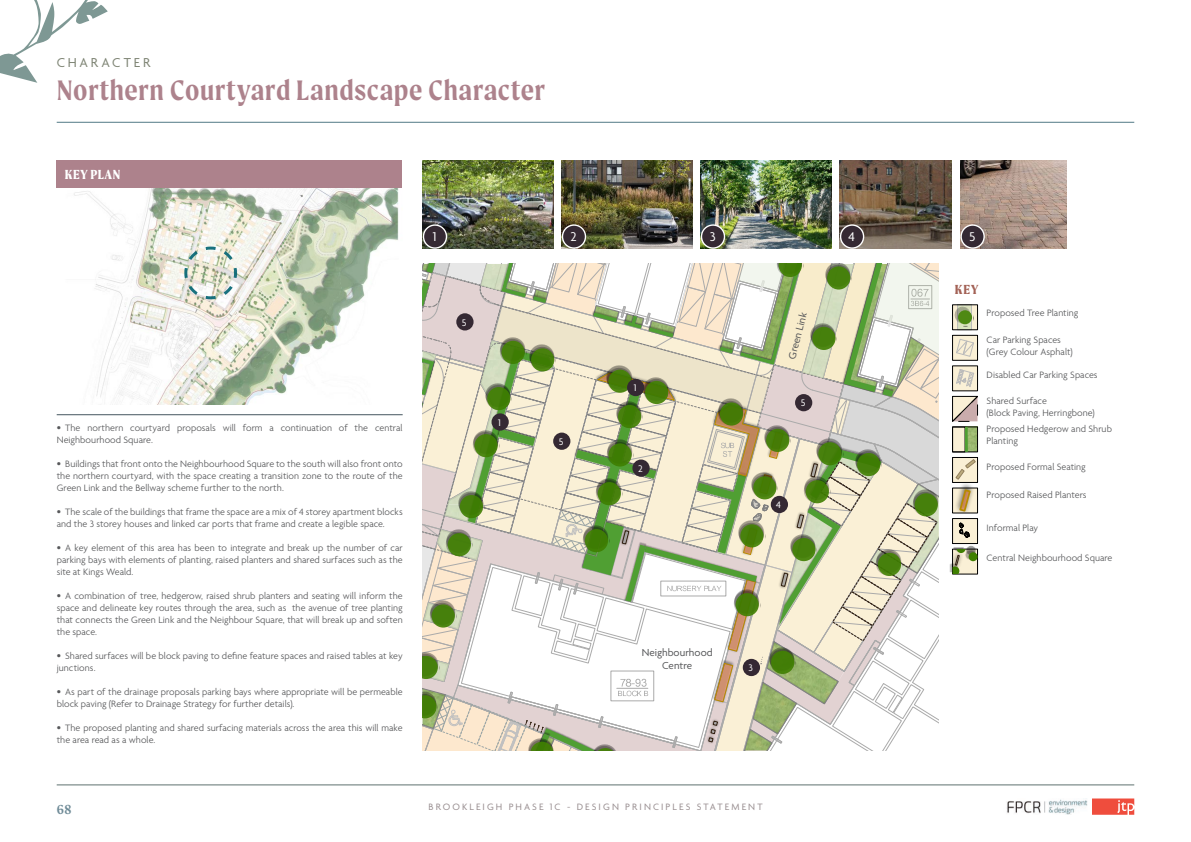
<style>
.page{position:relative;width:1191px;height:842px;background:#fff}
.page>*{position:absolute;margin:0;border:0;box-sizing:border-box;transform-origin:0 0}
.t1{font:600 30px "Moret";letter-spacing:.02em;color:#ad828c}
.t2{font:14px "Agenda";letter-spacing:.2em;color:#7f8575}
.t3{font:700 14px "Moret";letter-spacing:.04em;color:#fff}
.t4{font:700 14px "Moret";color:#a36256}
.t5{font:600 14px "Moret";color:#708c98}
.t6{font:13.8px "Agenda";color:#fff}
._1B_7mm_caption_indent{font:11px/13.2px "Agenda";letter-spacing:.005em;color:#57585a;text-align:center}
.t7{font:10.3px "Agenda";color:#fff}
.t8{font:300 10px/12px "Agenda";letter-spacing:.005em;color:#57585a}
.t9{font:10px "Agenda";letter-spacing:.21em;color:#998f91}
.s1{font-size:12px}
</style>
<div class="page">
<hr style="left:57px;top:785px;width:1077px;height:1px;background:#5f726f">
<hr style="left:57px;top:122px;width:1077px;height:1px;background:#527986">
<svg style="left:1092px;top:798px;width:42px;height:17px"></svg>
<svg style="left:0;top:0;width:108px;height:123px"></svg>
<img style="left:1006px;top:798px;width:82px;height:17px">
<svg style="left:422px;top:264px;width:516px;height:486px"></svg>
<img style="left:74px;top:188px;width:325px;height:216px">
<svg style="left:183px;top:246px;width:55px;height:54px"></svg>
<img style="left:840px;top:160px;width:111px;height:89px">
<img style="left:562px;top:160px;width:130px;height:89px">
<img style="left:423px;top:160px;width:131px;height:89px">
<img style="left:701px;top:160px;width:130px;height:89px">
<img style="left:960px;top:160px;width:106px;height:89px">
<div style="left:952px;top:549px;width:25px;height:25px;background:#faf0d6"></div>
<img style="left:954px;top:307px;width:21px;height:21px">
<div style="left:958px;top:310px;width:14px;height:14px;background:#4f8913;border-radius:50%"></div>
<div style="left:952px;top:335px;width:25px;height:25px;background:#faf0d6"></div>
<div style="left:952px;top:335px;width:25px;height:25px;border:1px solid #000"></div>
<div style="left:952px;top:366px;width:25px;height:25px;background:#f5e1ad;opacity:.5"></div>
<div style="left:952px;top:518px;width:25px;height:25px;background:#faf0d6"></div>
<div style="left:952px;top:518px;width:25px;height:26px;border:1px solid #000"></div>
<svg style="left:959px;top:523px;width:11px;height:15px"></svg>
<svg style="left:952px;top:396px;width:27px;height:56px;background:#b7b69d"></svg>
<svg style="left:956px;top:369px;width:18px;height:18px"></svg>
<svg style="left:956px;top:339px;width:17px;height:18px"></svg>
<div style="left:952px;top:305px;width:25px;height:25px;border:1px solid #000"></div>
<img style="left:950px;top:572px;width:13px;height:3px">
<img style="left:949px;top:548px;width:4px;height:24px">
<img style="left:953px;top:547px;width:11px;height:2px">
<svg style="left:952px;top:549px;width:13px;height:25px"></svg>
<img style="left:965px;top:543px;width:14px;height:27px">
<img style="left:964px;top:548px;width:15px;height:17px">
<div style="left:968px;top:552px;width:9px;height:9px;background:#3f7f00;border-radius:50%"></div>
<div style="left:952px;top:457px;width:25px;height:25px;background:#f5e1ad;opacity:.5"></div>
<div style="left:952px;top:457px;width:25px;height:25px;border:1px solid #000"></div>
<img style="left:952px;top:479px;width:25px;height:42px">
<svg style="left:958px;top:488px;width:14px;height:25px"></svg>
<hr style="left:57px;top:414px;width:346px;height:1px;background:#45555f">
<div style="left:423px;top:225px;width:23px;height:23px;background:#352933;border-radius:50%"></div>
<div style="left:423px;top:224px;width:24px;height:25px;border:1px solid #fff;border-radius:50%"></div>
<div style="left:491px;top:413px;width:18px;height:18px;background:#352933;border-radius:50%"></div>
<div style="left:632px;top:459px;width:17px;height:18px;background:#352933;border-radius:50%"></div>
<div style="left:770px;top:496px;width:18px;height:17px;background:#352933;border-radius:50%"></div>
<div style="left:743px;top:659px;width:17px;height:17px;background:#352933;border-radius:50%"></div>
<div style="left:553px;top:433px;width:17px;height:17px;background:#352933;border-radius:50%"></div>
<div style="left:701px;top:225px;width:23px;height:23px;background:#352933;border-radius:50%"></div>
<div style="left:701px;top:224px;width:24px;height:25px;border:1px solid #fff;border-radius:50%"></div>
<div style="left:961px;top:225px;width:23px;height:23px;background:#352933;border-radius:50%"></div>
<div style="left:960px;top:224px;width:24px;height:25px;border:1px solid #fff;border-radius:50%"></div>
<div style="left:562px;top:225px;width:23px;height:23px;background:#352933;border-radius:50%"></div>
<div style="left:562px;top:224px;width:24px;height:25px;border:1px solid #fff;border-radius:50%"></div>
<div style="left:840px;top:225px;width:23px;height:23px;background:#352933;border-radius:50%"></div>
<div style="left:840px;top:224px;width:24px;height:25px;border:1px solid #fff;border-radius:50%"></div>
<div style="left:456px;top:313px;width:17px;height:17px;background:#352933;border-radius:50%"></div>
<div style="left:795px;top:394px;width:17px;height:17px;background:#352933;border-radius:50%"></div>
<div style="left:627px;top:379px;width:17px;height:17px;background:#352933;border-radius:50%"></div>
<div style="left:56px;top:160px;width:346px;height:28px;background:#ad828c"></div>
<p class="t2" style="left:57px;top:54px;width:95px">CHARACTER</p>
<p class="t1" style="left:57px;top:73px;width:490px">Northern Courtyard Landscape Character</p>
<p class="t3" style="left:65px;top:167px;width:57px">KEY PLAN</p>
<p class="t6" style="left:433px;top:229px;width:5px">1</p>
<p class="t7" style="left:462px;top:316px;width:6px">5</p>
<p class="t8" style="left:57px;top:422px;width:347px"><span class="s1">•</span> The northern courtyard proposals will form a continuation of the central<br>Neighbourhood Square.</p>
<p class="t8" style="left:57px;top:458px;width:347px;text-align:justify"><span class="s1">•</span> Buildings that front onto the Neighbourhood Square to the south will also front onto the northern courtyard, with the space creating a transition zone to the route of the Green Link and the Bellway scheme further to the north.</p>
<p class="t8" style="left:57px;top:506px;width:347px"><span class="s1">•</span> The scale of the buildings that frame the space are a mix of 4 storey apartment blocks and the 3 storey houses and linked car ports that frame and create a legible space.</p>
<p class="t8" style="left:57px;top:542px;width:347px;text-align:justify"><span class="s1">•</span> A key element of this area has been to integrate and break up the number of car parking bays with elements of planting, raised planters and shared surfaces such as the site at Kings Weald.</p>
<p class="t8" style="left:57px;top:590px;width:347px;text-align:justify"><span class="s1">•</span> A combination of tree, hedgerow, raised shrub planters and seating will inform the space and delineate key routes through the area, such as the avenue of tree planting that connects the Green Link and the Neighbour Square, that will break up and soften the space.</p>
<p class="t8" style="left:57px;top:650px;width:347px"><span class="s1">•</span> Shared surfaces will be block paving to define feature spaces and raised tables at key junctions.</p>
<p class="t8" style="left:57px;top:686px;width:347px"><span class="s1">•</span> As part of the drainage proposals parking bays where appropriate will be permeable block paving (Refer to Drainage Strategy for further details).</p>
<p class="t8" style="left:57px;top:722px;width:347px"><span class="s1">•</span> The proposed planting and shared surfacing materials across the area this will make the area read as a whole.</p>
<p class="t7" style="left:498px;top:416px;width:4px">1</p>
<p class="t6" style="left:570px;top:229px;width:8px">2</p>
<p class="t6" style="left:709px;top:229px;width:7px">3</p>
<p class="t6" style="left:848px;top:229px;width:8px">4</p>
<p class="t6" style="left:969px;top:229px;width:8px">5</p>
<p class="t7" style="left:559px;top:435px;width:6px">5</p>
<p class="t7" style="left:633px;top:382px;width:4px">1</p>
<p class="t7" style="left:638px;top:462px;width:6px">2</p>
<p class="_1B_7mm_caption_indent" style="left:785px;top:357px;width:49px;rotate:-75deg">Green Link</p>
<p class="t7" style="left:800px;top:397px;width:6px">5</p>
<p class="t7" style="left:776px;top:499px;width:6px">4</p>
<p class="t4" style="left:954px;top:281px;width:25px">KEY</p>
<p class="t8" style="left:986px;top:306px;width:93px">Proposed Tree Planting</p>
<p class="t8" style="left:986px;top:333px;width:76px">Car Parking Spaces</p>
<p class="t8" style="left:986px;top:345px;width:88px">(Grey Colour Asphalt)</p>
<p class="t8" style="left:986px;top:369px;width:112px">Disabled Car Parking Spaces</p>
<p class="t8" style="left:986px;top:395px;width:62px">Shared Surface</p>
<p class="t8" style="left:986px;top:407px;width:110px">(Block Paving, Herringbone)</p>
<p class="t8" style="left:986px;top:422px;width:127px">Proposed Hedgerow and Shrub<br>Planting</p>
<p class="t8" style="left:986px;top:461px;width:101px">Proposed Formal Seating</p>
<p class="t8" style="left:986px;top:489px;width:101px">Proposed Raised Planters</p>
<p class="t8" style="left:986px;top:521px;width:53px">Informal Play</p>
<p class="t8" style="left:986px;top:552px;width:127px">Central Neighbourhood Square</p>
<p class="_1B_7mm_caption_indent" style="left:641px;top:646px;width:72px">Neighbourhood<br>Centre</p>
<p class="t7" style="left:748px;top:662px;width:6px">3</p>
<h2 class="t5" style="left:57px;top:801px;width:16px">68</h2>
<p class="t9" style="left:428px;top:801px;width:335px">BROOKLEIGH PHASE 1C - DESIGN PRINCIPLES STATEMENT</p>
</div>
